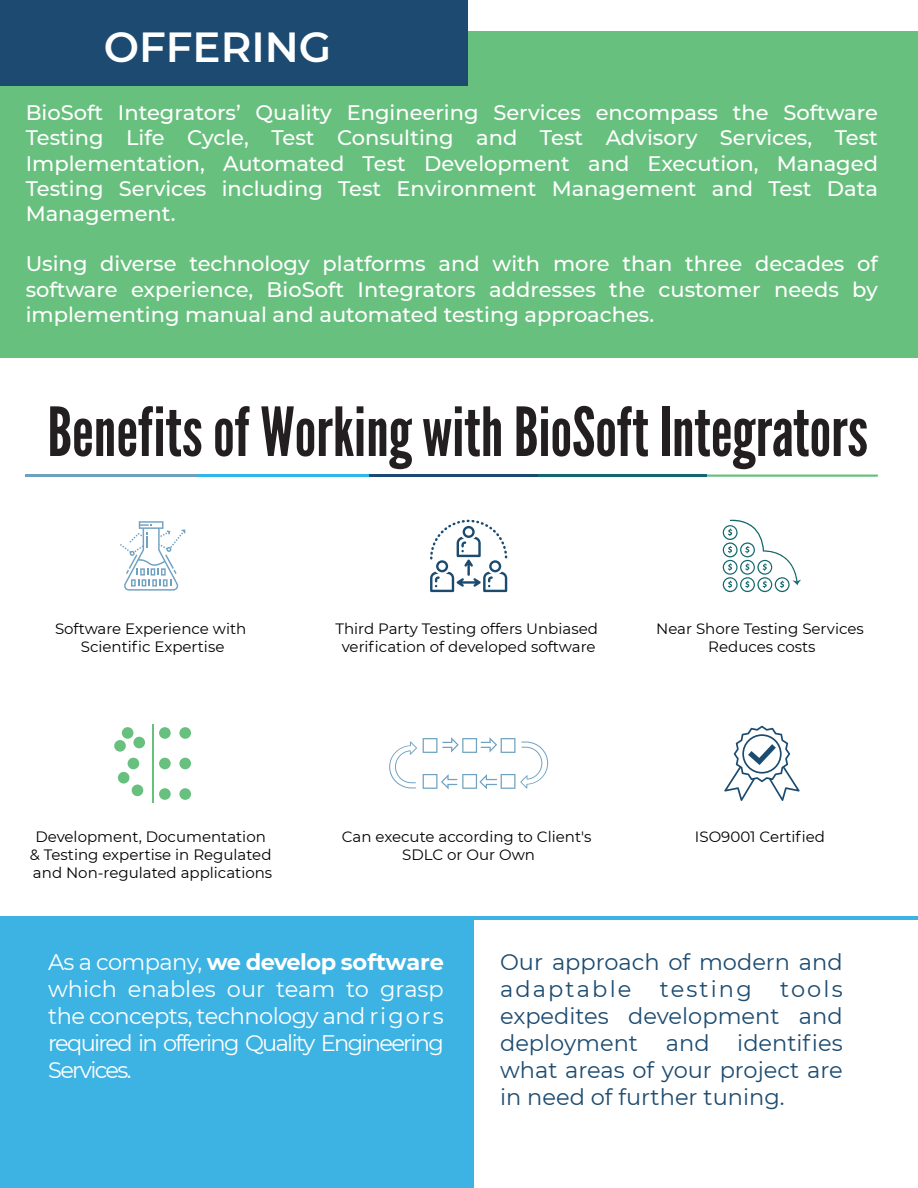
<style>
.page{position:relative;width:918px;height:1188px;background:#fff}
.page>*{position:absolute;margin:0;border:0;box-sizing:border-box;transform-origin:0 0}
.t1{font:67.5px "League Gothic";color:#231f20}
.t2{font:600 42px "Montserrat";color:#fff}
.t3{font:22.5px/27px "Montserrat";letter-spacing:-.075em;color:#fff;text-align:justify}
.t4{font:22.5px/27px "Montserrat";color:#1c4b70}
.t5{font:22.5px "Montserrat";letter-spacing:.095em;color:#1c4b70}
.t6{font:500 21px/25.2px "Montserrat";color:#fff;text-align:justify}
.t7{font:15px/18px "Montserrat";color:#000;text-align:center}
.s1{font-weight:700}
</style>
<div class="page">
<div style="left:0;top:31px;width:918px;height:327px;background:#68c07e"></div>
<div style="left:0;top:0;width:468px;height:85px;background:#1c4a70"></div>
<div style="left:0;top:917px;width:474px;height:271px;background:#3db3e3"></div>
<hr style="left:451px;top:916px;width:467px;height:3px;background:#3db3e3">
<svg style="left:120px;top:521px;width:65px;height:70px"></svg>
<svg style="left:724px;top:726px;width:76px;height:75px"></svg>
<svg style="left:423px;top:737px;width:125px;height:52px"></svg>
<svg style="left:389px;top:742px;width:28px;height:46px"></svg>
<svg style="left:430px;top:520px;width:77px;height:72px"></svg>
<svg style="left:159px;top:727px;width:12px;height:12px"></svg>
<svg style="left:159px;top:758px;width:12px;height:11px"></svg>
<svg style="left:179px;top:727px;width:12px;height:12px"></svg>
<svg style="left:114px;top:727px;width:31px;height:25px"></svg>
<svg style="left:179px;top:758px;width:12px;height:11px"></svg>
<svg style="left:159px;top:788px;width:12px;height:12px"></svg>
<svg style="left:179px;top:788px;width:12px;height:12px"></svg>
<hr style="left:152px;top:724px;width:2px;height:79px;background:#68c07e">
<svg style="left:118px;top:758px;width:25px;height:38px"></svg>
<svg style="left:722px;top:519px;width:79px;height:73px"></svg>
<hr style="left:706px;top:475px;width:172px;height:2px;background:#67bf7d">
<hr style="left:536px;top:475px;width:171px;height:2px;background:#12676d">
<hr style="left:366px;top:475px;width:172px;height:2px;background:#1c4a70">
<hr style="left:196px;top:475px;width:173px;height:2px;background:#31b6e9">
<hr style="left:26px;top:475px;width:171px;height:2px;background:#70a0bf">
<h2 class="t2" style="left:104px;top:17px;width:229px">OFFERING</h2>
<p class="t6" style="left:26px;top:99px;width:854px">BioSoft Integrators’ Quality Engineering Services encompass the Software Testing Life Cycle, Test Consulting and Test Advisory Services, Test Implementation, Automated Test Development and Execution, Managed Testing Services including Test Environment Management and Test Data Management.</p>
<p class="t6" style="left:26px;top:250px;width:854px">Using diverse technology platforms and with more than three decades of software experience, BioSoft Integrators addresses the customer needs by implementing manual and automated testing approaches.</p>
<h1 class="t1" style="left:47px;top:392px;width:822px">Benefits of Working with BioSoft Integrators</h1>
<p class="t7" style="left:55px;top:619px;width:193px">Software Experience with<br>Scientific Expertise</p>
<p class="t7" style="left:335px;top:619px;width:264px">Third Party Testing offers Unbiased verification of developed software</p>
<p class="t7" style="left:656px;top:619px;width:209px">Near Shore Testing Services<br>Reduces costs</p>
<p class="t7" style="left:30px;top:827px;width:244px">Development, Documentation &amp; Testing expertise in Regulated and Non-regulated applications</p>
<p class="t7" style="left:695px;top:827px;width:132px">ISO9001 Certified</p>
<p class="t7" style="left:342px;top:827px;width:251px">Can execute according to Client's<br>SDLC or Our Own</p>
<p class="t3" style="left:48px;top:947px;width:397px">As a company, <span class="s1">we develop software </span>which enables our team to grasp the concepts, technology and rigors required in offering Quality Engineering Services.</p>
<p class="t4" style="left:500px;top:947px;width:344px">Our approach of modern and adaptable</p>
<p class="t4" style="left:500px;top:974px;width:344px;text-align:justify;text-indent:280px">tools expedites development and deployment and identifies what areas of your project are in need of further tuning.</p>
<p class="t5" style="left:660px;top:973px;width:93px">testing</p>
</div>
